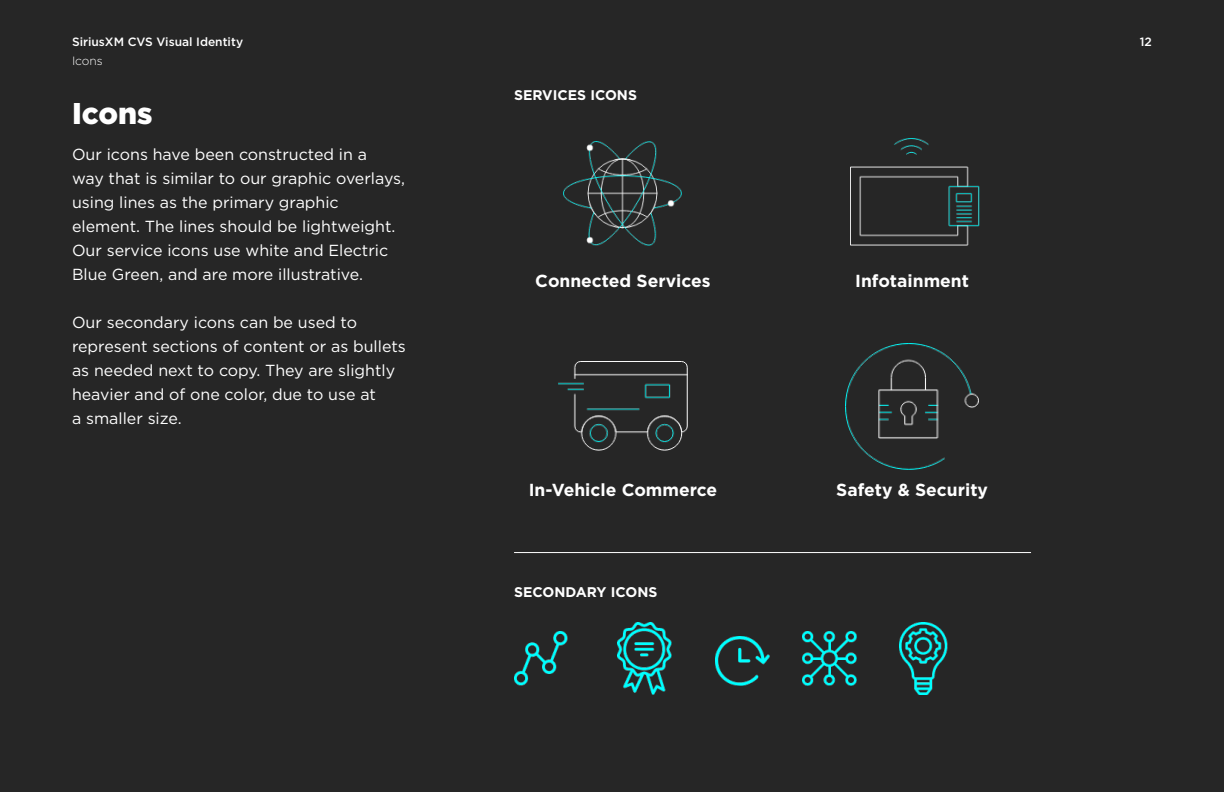
<style>
.page{position:relative;width:1224px;height:792px;background:#262626}
.page>*{position:absolute;margin:0;border:0;box-sizing:border-box;transform-origin:0 0}
.t1{font:900 30px "Gotham HTF";color:#fff}
.t2{font:700 17.4px "Gotham HTF";color:#fff}
.t3{font:16px/24px "Gotham HTF";color:#fff}
.t4{font:700 14px "Gotham HTF";color:#fff}
.t5{font:500 12px "Gotham HTF";color:#fff}
.t6{font:300 12px "Gotham HTF";color:#fff}
</style>
<div class="page">
<img style="left:845px;top:343px;width:134px;height:127px">
<img style="left:559px;top:362px;width:128px;height:89px">
<img style="left:850px;top:139px;width:129px;height:107px">
<img style="left:564px;top:141px;width:118px;height:105px">
<hr style="left:514px;top:552px;width:517px;height:1px;background:#fff">
<img style="left:900px;top:623px;width:47px;height:71px">
<img style="left:802px;top:631px;width:54px;height:54px">
<img style="left:715px;top:636px;width:54px;height:49px">
<img style="left:617px;top:623px;width:54px;height:71px">
<img style="left:514px;top:632px;width:53px;height:53px">
<p class="t5" style="left:72px;top:35px;width:173px">SiriusXM CVS Visual Identity</p>
<p class="t6" style="left:72px;top:54px;width:32px">Icons</p>
<p class="t1" style="left:72px;top:96px;width:82px">Icons</p>
<p class="t3" style="left:72px;top:142px;width:335px">Our icons have been constructed in a<br>way that is similar to our graphic overlays, using lines as the primary graphic element. The lines should be lightweight.<br>Our service icons use white and Electric Blue Green, and are more illustrative.</p>
<p class="t3" style="left:72px;top:310px;width:335px">Our secondary icons can be used to represent sections of content or as bullets as needed next to copy. They are slightly heavier and of one color, due to use at<br>a smaller size.</p>
<p class="t4" style="left:514px;top:87px;width:124px">SERVICES ICONS</p>
<p class="t2" style="left:535px;top:271px;width:177px">Connected Services</p>
<p class="t2" style="left:529px;top:480px;width:190px">In-Vehicle Commerce</p>
<p class="t4" style="left:514px;top:584px;width:145px">SECONDARY ICONS</p>
<p class="t2" style="left:855px;top:271px;width:115px">Infotainment</p>
<p class="t2" style="left:836px;top:480px;width:153px">Safety &amp; Security</p>
<p class="t5" style="left:1140px;top:35px;width:14px">12</p>
</div>
